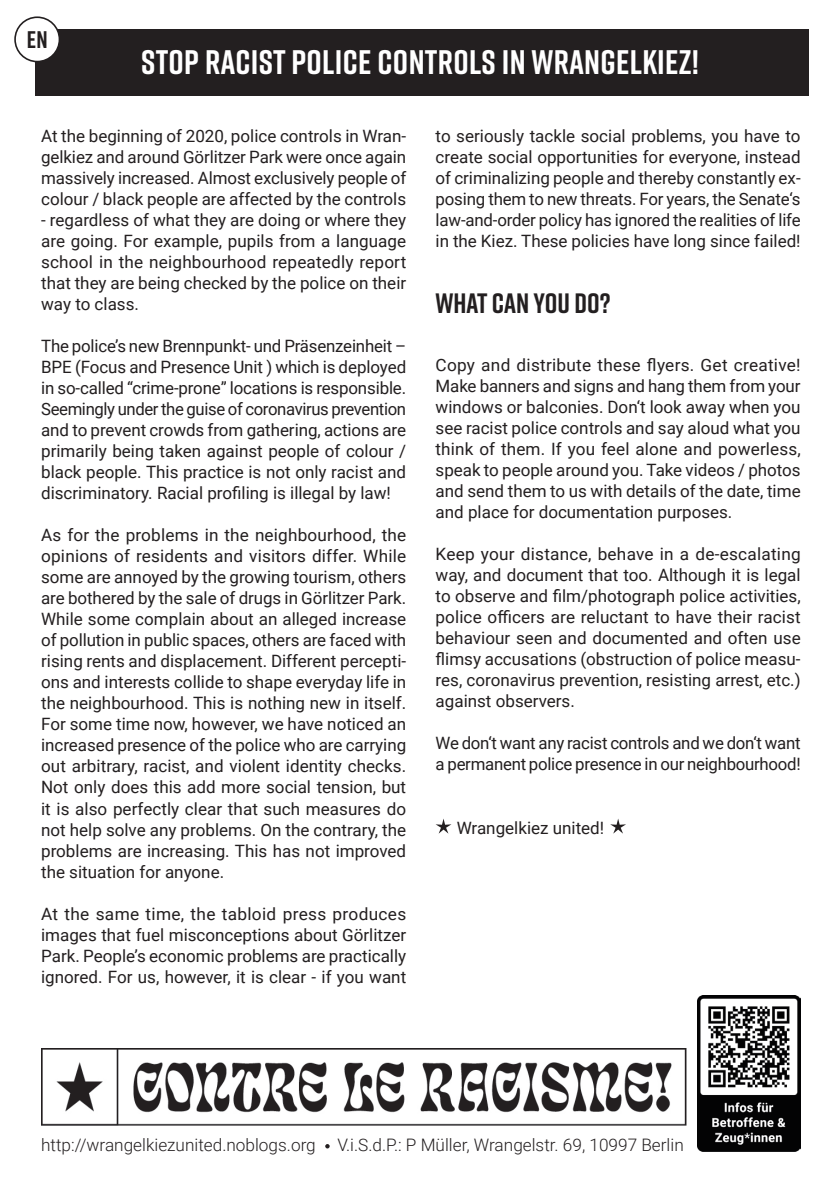
<style>
.page{position:relative;width:840px;height:1191px;background:#fff}
.page>*{position:absolute;margin:0;border:0;box-sizing:border-box;transform-origin:0 0}
.t1{font:700 34px "Rift";letter-spacing:.01em;color:#fff}
.BODY{font:700 28px "Rift";color:#231f20}
.t2{font:700 24px "Rift";color:#231f20}
.t3{font:300 17.2px "Roboto";color:#231f20}
.BODY-2{font:17px/21px "Roboto";color:#231f20;text-align:justify}
</style>
<div class="page">
<div style="left:35px;top:29px;width:773px;height:66px;background:#231f20"></div>
<img style="left:42px;top:1048px;width:644px;height:77px">
<img style="left:697px;top:995px;width:103px;height:156px">
<svg style="left:325px;top:1144px;width:4px;height:4px"></svg>
<svg style="left:435px;top:818px;width:16px;height:15px"></svg>
<svg style="left:610px;top:818px;width:15px;height:15px"></svg>
<div style="left:15px;top:17px;width:44px;height:45px;background:#fff;border-radius:50%"></div>
<div style="left:14px;top:16px;width:46px;height:46px;border:2px solid #231f20;border-radius:50%"></div>
<p class="t2" style="left:27px;top:23px;width:22px">EN</p>
<p class="t1" style="left:141px;top:38px;width:558px">STOP RACIST POLICE CONTROLS IN WRANGELKIEZ!</p>
<p class="BODY-2" style="left:41px;top:125px;width:366px">At the beginning of 2020, police controls in Wran&shy;gelkiez and around Görlitzer Park were once again massively increased. Almost exclusively people of colour / black people are affected by the controls</p>
<p class="BODY-2" style="left:41px;top:209px;width:366px">- regardless of what they are doing or where they are going. For example, pupils from a language school in the neighbourhood repeatedly report that they are being checked by the police on their way to class.</p>
<p class="BODY-2" style="left:41px;top:335px;width:366px">The police’s new Brennpunkt- und Präsenzeinheit – BPE (Focus and Presence Unit ) which is deployed in so-called “crime-prone” locations is responsible.<br>Seemingly under the guise of coronavirus prevention and to prevent crowds from gathering, actions are primarily being taken against people of colour / black people. This practice is not only racist and discriminatory. Racial profiling is illegal by law!</p>
<p class="BODY-2" style="left:41px;top:524px;width:366px">As for the problems in the neighbourhood, the opinions of residents and visitors differ. While some are annoyed by the growing tourism, others are bothered by the sale of drugs in Görlitzer Park.<br>While some complain about an alleged increase of pollution in public spaces, others are faced with rising rents and displacement. Different percepti&shy;ons and interests collide to shape everyday life in the neighbourhood. This is nothing new in itself.<br>For some time now, however, we have noticed an increased presence of the police who are carrying out arbitrary, racist, and violent identity checks.<br>Not only does this add more social tension, but it is also perfectly clear that such measures do not help solve any problems. On the contrary, the problems are increasing. This has not improved the situation for anyone.</p>
<p class="BODY-2" style="left:41px;top:902px;width:366px">At the same time, the tabloid press produces images that fuel misconceptions about Görlitzer Park. People’s economic problems are practically ignored. For us, however, it is clear - if you want</p>
<p class="BODY-2" style="left:435px;top:125px;width:366px">to seriously tackle social problems, you have to create social opportunities for everyone, instead of criminalizing people and thereby constantly ex&shy;posing them to new threats. For years, the Senate‘s law-and-order policy has ignored the realities of life in the Kiez. These policies have long since failed!</p>
<p class="BODY" style="left:435px;top:283px;width:176px">WHAT CAN YOU DO?</p>
<p class="BODY-2" style="left:435px;top:354px;width:366px">Copy and distribute these flyers. Get creative!<br>Make banners and signs and hang them from your windows or balconies. Don‘t look away when you see racist police controls and say aloud what you think of them. If you feel alone and powerless, speak to people around you. Take videos / photos and send them to us with details of the date, time and place for documentation purposes.</p>
<p class="BODY-2" style="left:435px;top:543px;width:366px">Keep your distance, behave in a de-escalating way, and document that too. Although it is legal to observe and film/photograph police activities, police officers are reluctant to have their racist behaviour seen and documented and often use flimsy accusations (obstruction of police measu&shy;res, coronavirus prevention, resisting arrest, etc.) against observers.</p>
<p class="BODY-2" style="left:435px;top:732px;width:366px">We don‘t want any racist controls and we don‘t want a permanent police presence in our neighbourhood!</p>
<p class="BODY-2" style="left:456px;top:816px;width:149px">Wrangelkiez united!</p>
<p class="t3" style="left:41px;top:1133px;width:276px">http://wrangelkiezunited.noblogs.org</p>
<p class="t3" style="left:337px;top:1133px;width:348px">V.i.S.d.P.: P Müller, Wrangelstr. 69, 10997 Berlin</p>
</div>
